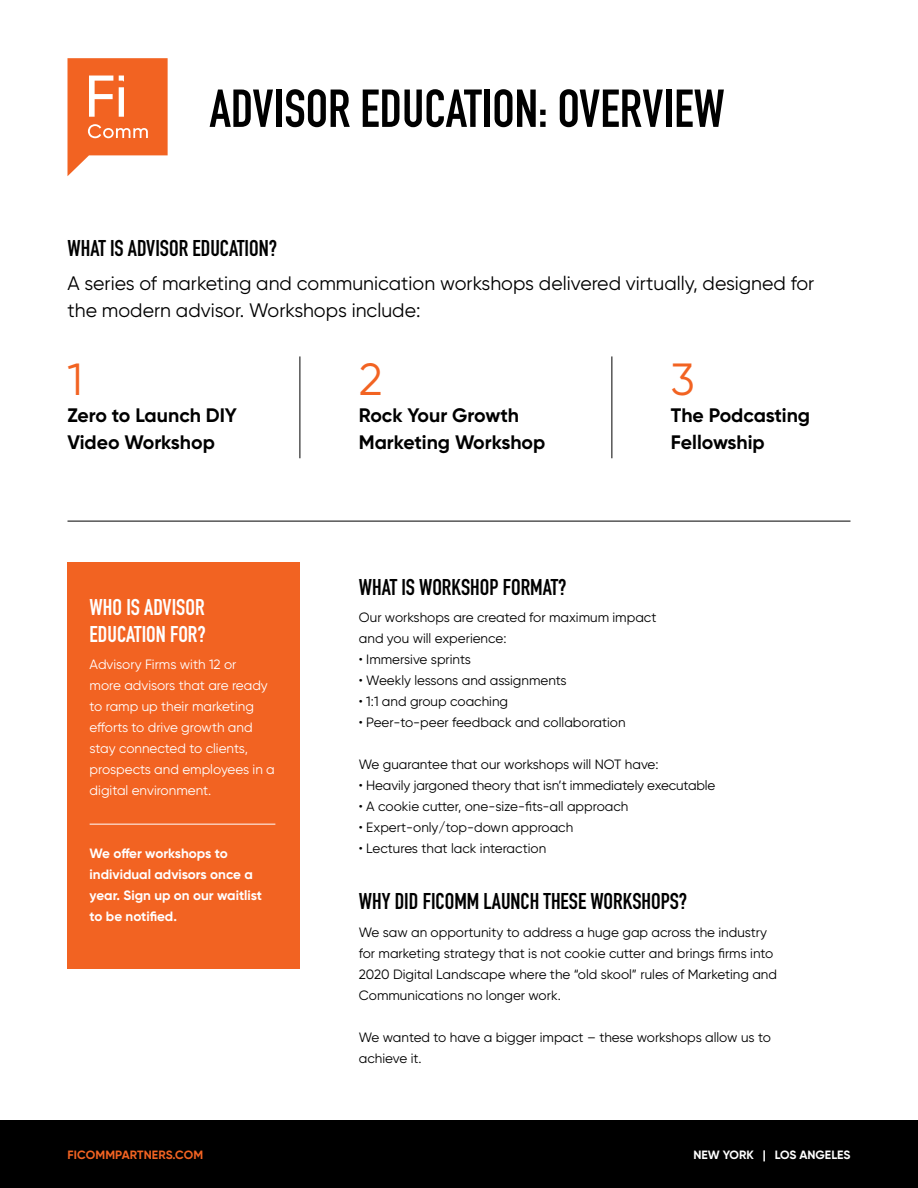
<style>
.page{position:relative;width:918px;height:1188px;background:#fff}
.page>*{position:absolute;margin:0;border:0;box-sizing:border-box;transform-origin:0 0}
.t1{font:700 52.5px "DIN Condensed";color:#000}
.t2{font:45px "Gilroy";color:#f26322}
.t3{font:700 22.5px "DIN Condensed";color:#000}
.t4{font:700 22.5px/27px "DIN Condensed";color:#fff}
.t5{font:19.5px/27px "Gilroy";color:#000}
.t6{font:700 19.5px/27px "Gilroy";color:#000}
.t7{font:13.5px/21px "Gilroy";color:#000}
.t8{font:13.5px/21px "Gilroy";color:#fff}
.t9{font:700 13.5px/21px "Gilroy";color:#fff}
.t10{font:700 12px "Gilroy";letter-spacing:.01em;color:#f26322}
.t11{font:700 12px "Gilroy";color:#fff}
</style>
<div class="page">
<svg style="left:68px;top:58px;width:100px;height:118px"></svg>
<hr style="left:68px;top:521px;width:782px;height:1px;background:#000">
<hr style="left:300px;top:356px;width:1px;height:102px;background:#000">
<hr style="left:612px;top:356px;width:1px;height:102px;background:#000">
<div style="left:0;top:1120px;width:918px;height:68px;background:#000"></div>
<div style="left:68px;top:562px;width:232px;height:406px;background:#f26322"></div>
<hr style="left:90px;top:824px;width:185px;height:1px;background:#fff">
<h1 class="t1" style="left:210px;top:73px;width:517px">ADVISOR EDUCATION: OVERVIEW</h1>
<h3 class="t3" style="left:68px;top:233px;width:211px">WHAT IS ADVISOR EDUCATION?</h3>
<h3 class="t5" style="left:68px;top:269px;width:748px">A series of marketing and communication workshops delivered virtually, designed for the modern advisor. Workshops include:</h3>
<h2 class="t2" style="left:68px;top:352px;width:17px">1</h2>
<h3 class="t6" style="left:68px;top:401px;width:171px">Zero to Launch DIY<br>Video Workshop</h3>
<h3 class="t4" style="left:90px;top:593px;width:118px">WHO IS ADVISOR<br>EDUCATION FOR?</h3>
<p class="t8" style="left:90px;top:654px;width:187px">Advisory Firms with 12 or<br>more advisors that are ready to ramp up their marketing efforts to drive growth and stay connected to clients, prospects and employees in a digital environment.</p>
<p class="t9" style="left:90px;top:843px;width:174px">We offer workshops to individual advisors once a year. Sign up on our waitlist to be notified.</p>
<h2 class="t2" style="left:359px;top:352px;width:25px">2</h2>
<h3 class="t6" style="left:359px;top:401px;width:188px">Rock Your Growth<br>Marketing Workshop</h3>
<h2 class="t2" style="left:671px;top:352px;width:25px">3</h2>
<h3 class="t6" style="left:671px;top:401px;width:141px">The Podcasting<br>Fellowship</h3>
<h3 class="t3" style="left:359px;top:572px;width:209px">WHAT IS WORKSHOP FORMAT?</h3>
<p class="t7" style="left:359px;top:607px;width:299px">Our workshops are created for maximum impact and you will experience:</p>
<p class="t7" style="left:359px;top:649px;width:114px">• Immersive sprints</p>
<p class="t7" style="left:359px;top:670px;width:209px">• Weekly lessons and assignments</p>
<p class="t7" style="left:359px;top:691px;width:151px">• 1:1 and group coaching</p>
<p class="t7" style="left:359px;top:712px;width:268px">• Peer-to-peer feedback and collaboration</p>
<p class="t7" style="left:359px;top:754px;width:301px">We guarantee that our workshops will NOT have:</p>
<p class="t7" style="left:359px;top:775px;width:358px">• Heavily jargoned theory that isn’t immediately executable</p>
<p class="t7" style="left:359px;top:796px;width:271px">• A cookie cutter, one-size-fits-all approach</p>
<p class="t7" style="left:359px;top:817px;width:216px">• Expert-only/top-down approach</p>
<p class="t7" style="left:359px;top:838px;width:189px">• Lectures that lack interaction</p>
<h3 class="t3" style="left:359px;top:886px;width:330px">WHY DID FICOMM LAUNCH THESE WORKSHOPS?</h3>
<p class="t7" style="left:359px;top:921px;width:420px">We saw an opportunity to address a huge gap across the industry for marketing strategy that is not cookie cutter and brings firms into 2020 Digital Landscape where the “old skool” rules of Marketing and Communications no longer work.</p>
<p class="t7" style="left:359px;top:1026px;width:413px">We wanted to have a bigger impact – these workshops allow us to achieve it.</p>
<p class="t10" style="left:68px;top:1148px;width:137px">FICOMMPARTNERS.COM</p>
<p class="t11" style="left:693px;top:1148px;width:159px">NEW YORK | LOS ANGELES</p>
</div>
